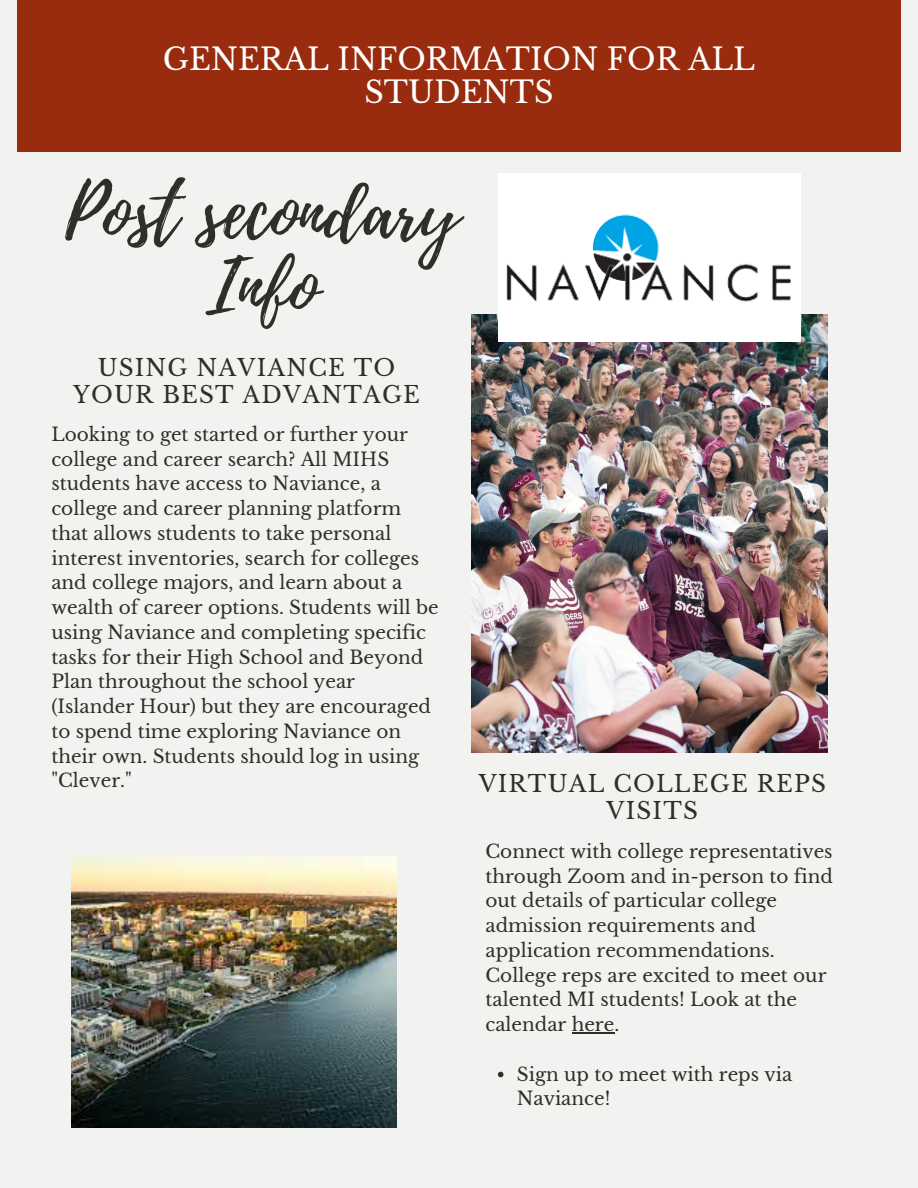
<style>
.page{position:relative;width:918px;height:1188px;background:#f2f3f0}
.page>*{position:absolute;margin:0;border:0;box-sizing:border-box;transform-origin:0 0}
.t1{font:74.4px/74.2px "Playlist Script";color:#2e2e2a;text-align:center}
.t2{font:30.15px/32.7px "Libre Baskerville";color:#fff;text-align:center}
.t3{font:23.1px/27px "Libre Baskerville";letter-spacing:.05em;color:#2e2e2a;text-align:center}
.t4{font:18.45px/24.8px "Libre Baskerville";color:#2e2e2a}
</style>
<div class="page">
<div style="left:17px;top:0;width:883px;height:151px;background:#992b0e"></div>
<img style="left:472px;top:315px;width:355px;height:437px">
<img style="left:71px;top:856px;width:326px;height:271px">
<img style="left:498px;top:174px;width:303px;height:167px">
<hr style="left:572px;top:1032px;width:42px;height:1px;background:#2e2e2a">
<svg style="left:498px;top:1072px;width:6px;height:5px"></svg>
<h3 class="t2" style="left:163px;top:43px;width:594px">GENERAL INFORMATION FOR ALL<br>STUDENTS</h3>
<p class="t1" style="left:65px;top:177px;width:395px">Post secondary<br>Info</p>
<p class="t3" style="left:73px;top:354px;width:348px">USING NAVIANCE TO<br>YOUR BEST ADVANTAGE</p>
<p class="t4" style="left:51px;top:422px;width:389px">Looking to get started or further your college and career search? All MIHS students have access to Naviance, a college and career planning platform that allows students to take personal interest inventories, search for colleges and college majors, and learn about a wealth of career options. Students will be using Naviance and completing specific tasks for their High School and Beyond Plan throughout the school year (Islander Hour) but they are encouraged to spend time exploring Naviance on their own. Students should log in using "Clever."</p>
<p class="t3" style="left:479px;top:770px;width:349px">VIRTUAL COLLEGE REPS<br>VISITS</p>
<h1 class="t4" style="left:486px;top:839px;width:349px">Connect with college representatives through Zoom and in-person to find out details of particular college admission requirements and application recommendations.<br>College reps are excited to meet our talented MI students! Look at the calendar here.</h1>
<h3 class="t4" style="left:517px;top:1062px;width:277px">Sign up to meet with reps via<br>Naviance!</h3>
</div>
